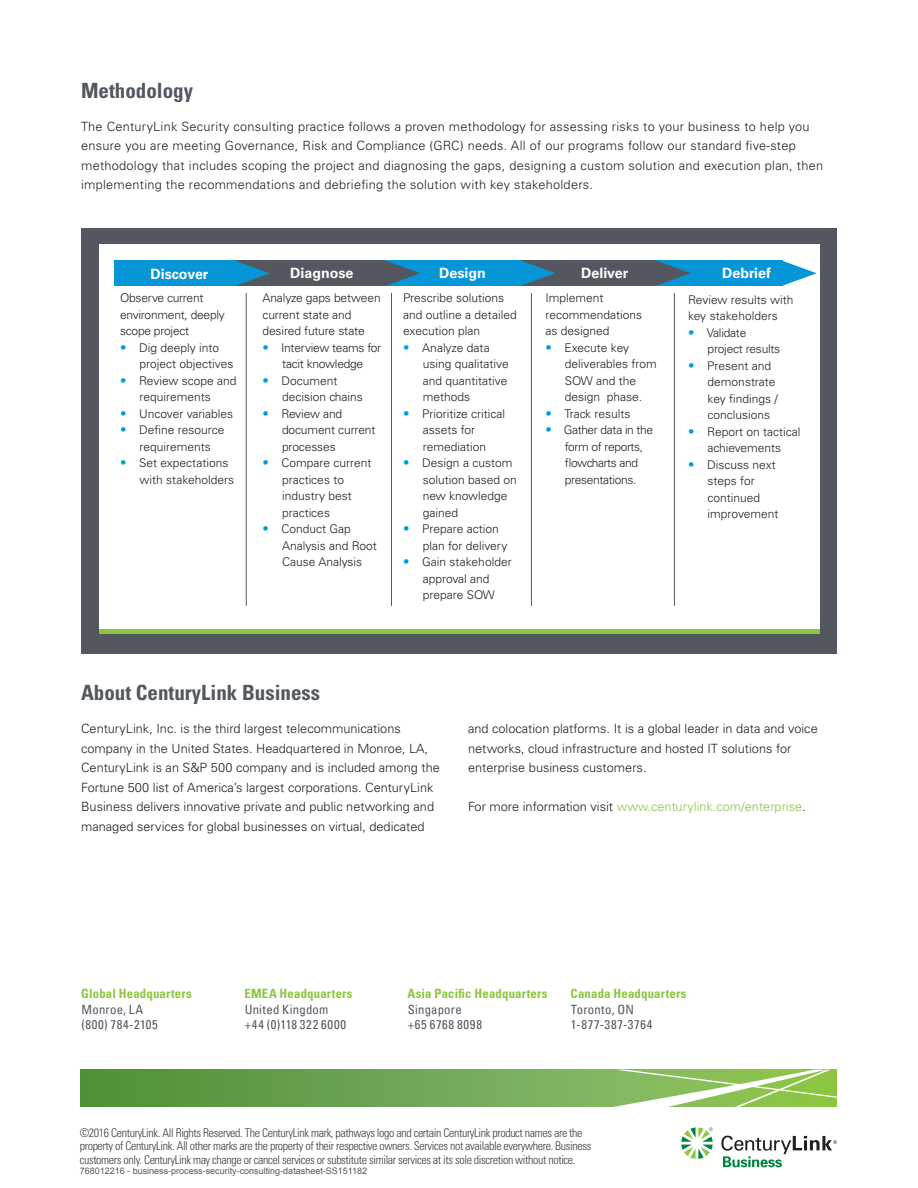
<style>
.page{position:relative;width:918px;height:1188px;background:#fff}
.page>*{position:absolute;margin:0;border:0;box-sizing:border-box;transform-origin:0 0}
.Headline_No_Rule{font:700 condensed 21px "Univers";color:#535860}
.Headline_1_Column{font:700 condensed 21px "Univers";color:#535860}
.Suheads{font:700 14.25px "Univers";color:#fff}
.Body_Copy{font:300 12.75px/19.5px "Univers";color:#231f20}
.Body_Copy-2{font:300 12.75px/19.5px "Univers";letter-spacing:.02em;color:#231f20}
.t1{font:condensed 12.75px/15.9px "Univers Com 57";letter-spacing:.03em;color:#535860}
.Body_Copy-3{font:300 12.75px "Univers";color:#8bc63e}
.t2{font:700 condensed 12.75px/15.9px "Univers";letter-spacing:.015em;color:#8bc63e}
.Body_Copy-4{font:300 12px/16.5px "Univers";color:#231f20}
.Copyright{font:300 condensed 12px/13.5px "Univers";letter-spacing:-.03em;color:#3e3e3f}
.Body_Copy-5{font:300 12px/16.5px "Univers";letter-spacing:-.02em;color:#231f20}
.Body_Copy-6{font:300 12px/16.5px "Univers";letter-spacing:-.03em;color:#231f20}
.ID{font:9px "Arial";color:#535860}
.s1{font-size:12.75px;color:#009bde}
.s2{color:#231f20}
.s3{font-family:"Univers";font-weight:700;color:#8bc63e}
.s4{font-family:"Univers Com 57";font-weight:400;color:#535860}
</style>
<div class="page">
<svg style="left:80px;top:1070px;width:533px;height:37px;background:#69a250"></svg>
<svg style="left:613px;top:1070px;width:224px;height:37px;background:#9fcb73"></svg>
<svg style="left:681px;top:1127px;width:32px;height:32px"></svg>
<svg style="left:721px;top:1135px;width:116px;height:32px"></svg>
<div style="left:81px;top:228px;width:756px;height:425px;background:#535860"></div>
<div style="left:99px;top:244px;width:721px;height:388px;background:#fff"></div>
<div style="left:99px;top:629px;width:721px;height:5px;background:#8bc640"></div>
<div style="left:649px;top:261px;width:134px;height:25px;background:#0696d7"></div>
<svg style="left:783px;top:261px;width:34px;height:25px"></svg>
<div style="left:496px;top:261px;width:160px;height:25px;background:#535860"></div>
<div style="left:385px;top:261px;width:137px;height:25px;background:#0696d7"></div>
<svg style="left:520px;top:260px;width:35px;height:25px"></svg>
<svg style="left:656px;top:260px;width:35px;height:26px"></svg>
<hr style="left:246px;top:293px;width:1px;height:313px;background:#535860">
<hr style="left:391px;top:293px;width:1px;height:313px;background:#535860">
<hr style="left:531px;top:293px;width:1px;height:313px;background:#535860">
<hr style="left:674px;top:293px;width:1px;height:313px;background:#535860">
<div style="left:225px;top:261px;width:161px;height:25px;background:#535860"></div>
<div style="left:114px;top:261px;width:121px;height:25px;background:#0696d7"></div>
<svg style="left:235px;top:261px;width:35px;height:25px"></svg>
<svg style="left:386px;top:261px;width:34px;height:25px"></svg>
<p class="Headline_1_Column" style="left:81px;top:77px;width:113px">Methodology</p>
<p class="Body_Copy-2" style="left:81px;top:116px;width:744px">The CenturyLink Security consulting practice follows a proven methodology for assessing risks to your business to help you ensure you are meeting Governance, Risk and Compliance (GRC) needs. All of our programs follow our standard five-step methodology that includes scoping the project and diagnosing the gaps, designing a custom solution and execution plan, then implementing the recommendations and debriefing the solution with key stakeholders.</p>
<p class="Suheads" style="left:150px;top:266px;width:60px">Discover</p>
<p class="Body_Copy-5" style="left:120px;top:290px;width:106px">Observe current environment, deeply scope project</p>
<p class="Body_Copy-4" style="left:140px;top:339px;width:95px;text-indent:-20px"><span class="s1">•</span> Dig deeply into project objectives</p>
<p class="Body_Copy-4" style="left:120px;top:372px;width:118px;text-align:center"><span class="s1">•</span> Review scope and requirements</p>
<p class="Body_Copy-4" style="left:120px;top:405px;width:115px"><span class="s1">•</span> Uncover variables</p>
<p class="Body_Copy-4" style="left:120px;top:422px;width:106px;text-align:center"><span class="s1">•</span> Define resource requirements</p>
<p class="Body_Copy-4" style="left:140px;top:455px;width:96px;text-indent:-20px"><span class="s1">•</span> Set expectations with stakeholders</p>
<p class="Suheads" style="left:290px;top:265px;width:65px">Diagnose</p>
<p class="Body_Copy-4" style="left:262px;top:290px;width:120px">Analyze gaps between current state and desired future state</p>
<p class="Body_Copy-5" style="left:262px;top:339px;width:120px;text-align:center"><span class="s1">•</span> Interview teams for tacit knowledge</p>
<p class="Body_Copy-4" style="left:282px;top:372px;width:82px;text-indent:-20px"><span class="s1">•</span> Document decision chains</p>
<p class="Body_Copy-4" style="left:282px;top:405px;width:95px;text-indent:-20px"><span class="s1">•</span> Review and document current processes</p>
<p class="Body_Copy-4" style="left:282px;top:455px;width:91px;text-indent:-20px"><span class="s1">•</span> Compare current practices to industry best practices</p>
<p class="Body_Copy-4" style="left:282px;top:521px;width:96px;text-indent:-20px"><span class="s1">•</span> Conduct Gap<br>Analysis and Root<br>Cause Analysis</p>
<p class="Suheads" style="left:439px;top:265px;width:48px">Design</p>
<p class="Body_Copy-4" style="left:403px;top:290px;width:115px">Prescribe solutions and outline a detailed execution plan</p>
<p class="Body_Copy-4" style="left:423px;top:339px;width:88px;text-indent:-20px"><span class="s1">•</span> Analyze data using qualitative and quantitative methods</p>
<p class="Body_Copy-4" style="left:423px;top:405px;width:84px;text-indent:-20px"><span class="s1">•</span> Prioritize critical assets for remediation</p>
<p class="Body_Copy-4" style="left:423px;top:455px;width:96px;text-indent:-20px"><span class="s1">•</span> Design a custom solution based on new knowledge gained</p>
<p class="Body_Copy-4" style="left:423px;top:521px;width:86px;text-indent:-20px"><span class="s1">•</span> Prepare action plan for delivery</p>
<p class="Body_Copy-4" style="left:403px;top:554px;width:110px;text-align:center"><span class="s1">•</span> Gain stakeholder approval and prepare SOW</p>
<p class="Suheads" style="left:581px;top:265px;width:49px">Deliver</p>
<p class="Body_Copy-4" style="left:545px;top:290px;width:98px">Implement recommendations as designed</p>
<p class="Body_Copy-4" style="left:565px;top:339px;width:93px;text-indent:-20px"><span class="s1">•</span> Execute key deliverables from<br>SOW and the design phase.</p>
<p class="Body_Copy-4" style="left:545px;top:405px;width:87px"><span class="s1">•</span> Track results</p>
<p class="Body_Copy-6" style="left:565px;top:422px;width:90px;text-indent:-20px"><span class="s1">•</span> Gather data in the form of reports, flowcharts and presentations.</p>
<p class="Suheads" style="left:722px;top:265px;width:50px">Debrief</p>
<p class="Body_Copy-4" style="left:688px;top:291px;width:107px">Review results with key stakeholders</p>
<p class="Body_Copy-5" style="left:708px;top:324px;width:74px;text-indent:-20px"><span class="s1">•</span> Validate project results</p>
<p class="Body_Copy-4" style="left:708px;top:357px;width:72px;text-indent:-20px"><span class="s1">•</span> Present and demonstrate key findings / conclusions</p>
<p class="Body_Copy-4" style="left:688px;top:423px;width:114px;text-align:center"><span class="s1">•</span> Report on tactical achievements</p>
<p class="Body_Copy-4" style="left:708px;top:456px;width:72px;text-indent:-20px"><span class="s1">•</span> Discuss next steps for continued improvement</p>
<p class="Headline_No_Rule" style="left:81px;top:680px;width:241px">About CenturyLink Business</p>
<p class="Body_Copy" style="left:81px;top:719px;width:360px">CenturyLink, Inc. is the third largest telecommunications company in the United States. Headquartered in Monroe, LA, CenturyLink is an S&amp;P 500 company and is included among the Fortune 500 list of America’s largest corporations. CenturyLink Business delivers innovative private and public networking and managed services for global businesses on virtual, dedicated</p>
<p class="Body_Copy" style="left:468px;top:719px;width:351px">and colocation platforms. It is a global leader in data and voice networks, cloud infrastructure and hosted IT solutions for enterprise business customers.</p>
<p class="Body_Copy-3" style="left:468px;top:799px;width:339px"><span class="s2">For more information visit</span> www.centurylink.com/enterprise<span class="s2">.</span></p>
<p class="t1" style="left:81px;top:985px;width:112px"><span class="s3">Global Headquarters<br></span>Monroe, LA<br>(800) 784-2105</p>
<p class="t1" style="left:244px;top:985px;width:110px"><span class="s3">EMEA Headquarters<br></span>United Kingdom<br>+44 (0)118 322 6000</p>
<p class="t2" style="left:408px;top:985px;width:142px">Asia Pacific Headquarters<br><span class="s4">Singapore<br>+65 6768 8098</span></p>
<p class="t1" style="left:571px;top:985px;width:117px"><span class="s3">Canada Headquarters<br></span>Toronto, ON<br>1-877-387-3764</p>
<p class="Copyright" style="left:80px;top:1126px;width:513px">©2016 CenturyLink. All Rights Reserved. The CenturyLink mark, pathways logo and certain CenturyLink product names are the property of CenturyLink. All other marks are the property of their respective owners. Services not available everywhere. Business customers only. CenturyLink may change or cancel services or substitute similar services at its sole discretion without notice.</p>
<p class="ID" style="left:80px;top:1165px;width:289px">768012216 - business-process-security-consulting-datasheet-SS151182</p>
</div>
